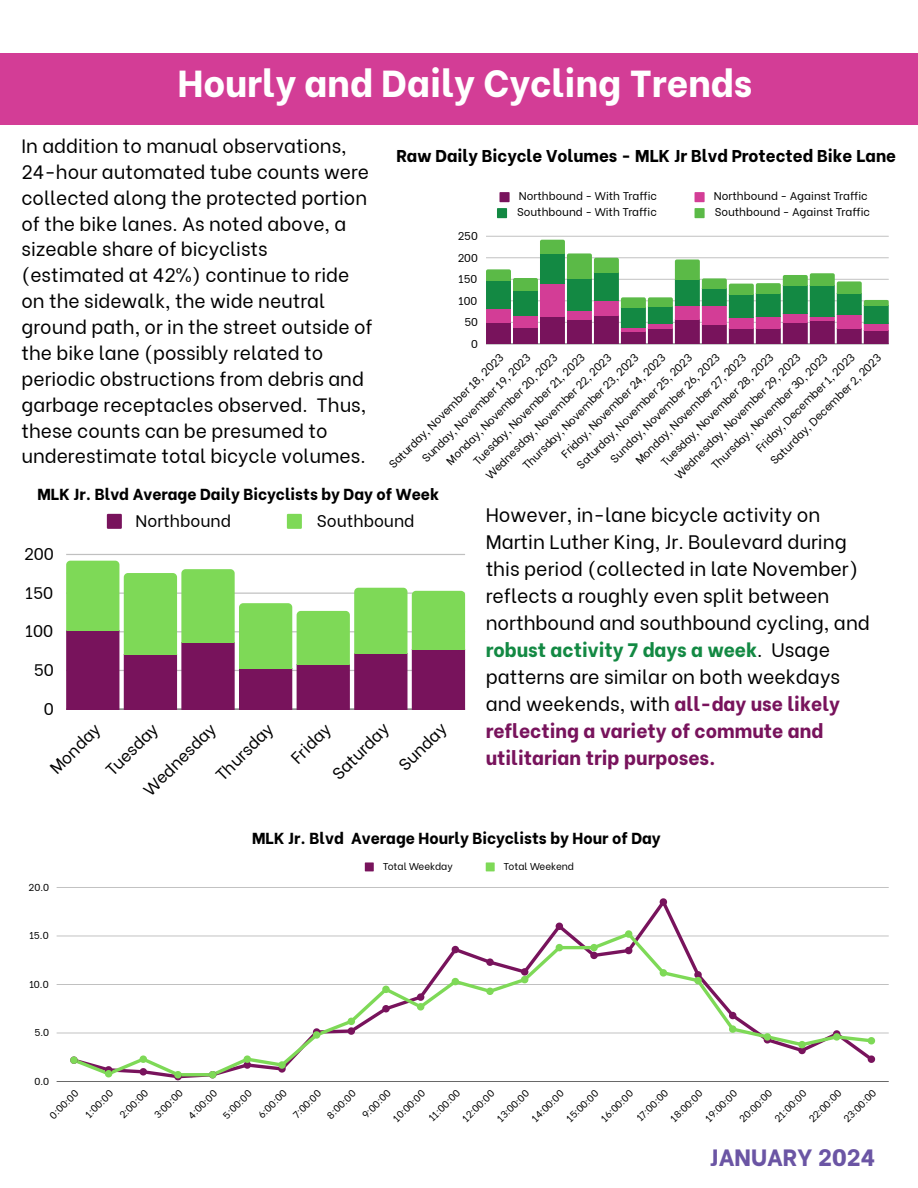
<style>
.page{position:relative;width:918px;height:1188px;background:#fff}
.page>*{position:absolute;margin:0;border:0;box-sizing:border-box;transform-origin:0 0}
.t1{font:800 37.5px "Be Vietnam";color:#fff}
.t2{font:800 23.55px "Be Vietnam";color:#6b55a4}
.t3{font:19.5px/27px "Be Vietnam";color:#000}
.t4{font:19.2px/25.8px "Be Vietnam";color:#000}
.t5{font:800 17.1px "Be Vietnam";color:#000}
.t6{font:16.65px "Be Vietnam";color:#000}
.t7{font:800 15.9px "Be Vietnam";color:#000}
.t8{font:11.25px "Be Vietnam";color:#000}
.t9{font:9.9px "Be Vietnam";color:#000}
.s1{font-weight:800;color:#138943}
.s2{font-weight:800;color:#78135c}
</style>
<div class="page">
<div style="left:0;top:54px;width:918px;height:71px;background:#d33d96"></div>
<svg style="left:107px;top:514px;width:15px;height:15px"></svg>
<svg style="left:287px;top:514px;width:15px;height:15px"></svg>
<hr style="left:66px;top:554px;width:399px;height:1px;background:#000">
<hr style="left:66px;top:708px;width:399px;height:2px;background:#000">
<svg style="left:66px;top:561px;width:399px;height:148px"></svg>
<svg style="left:365px;top:862px;width:9px;height:9px"></svg>
<svg style="left:486px;top:862px;width:9px;height:9px"></svg>
<hr style="left:57px;top:1033px;width:832px;height:1px;background:#000">
<hr style="left:57px;top:984px;width:832px;height:1px;background:#000">
<hr style="left:57px;top:936px;width:832px;height:1px;background:#000">
<hr style="left:57px;top:887px;width:832px;height:1px;background:#000">
<hr style="left:57px;top:1081px;width:832px;height:1px;background:#000">
<svg style="left:70px;top:898px;width:806px;height:182px"></svg>
<svg style="left:500px;top:192px;width:10px;height:10px"></svg>
<svg style="left:695px;top:192px;width:10px;height:10px"></svg>
<svg style="left:497px;top:208px;width:10px;height:10px"></svg>
<svg style="left:695px;top:208px;width:10px;height:10px"></svg>
<hr style="left:486px;top:236px;width:403px;height:1px;background:#000">
<svg style="left:486px;top:240px;width:403px;height:104px"></svg>
<p class="t1" style="left:178px;top:53px;width:576px">Hourly and Daily Cycling Trends</p>
<p class="t4" style="left:21px;top:131px;width:353px">In addition to manual observations, 24-hour automated tube counts were collected along the protected portion of the bike lanes. As noted above, a sizeable share of bicyclists (estimated at 42%) continue to ride on the sidewalk, the wide neutral ground path, or in the street outside of the bike lane (possibly related to periodic obstructions from debris and garbage receptacles observed. Thus, these counts can be presumed to underestimate total bicycle volumes.</p>
<p class="t5" style="left:397px;top:142px;width:501px">Raw Daily Bicycle Volumes - MLK Jr Blvd Protected Bike Lane</p>
<p class="t8" style="left:458px;top:227px;width:22px">250</p>
<p class="t8" style="left:458px;top:248px;width:22px">200</p>
<p class="t8" style="left:458px;top:270px;width:21px">150</p>
<p class="t8" style="left:458px;top:291px;width:21px">100</p>
<p class="t8" style="left:464px;top:313px;width:15px">50</p>
<p class="t8" style="left:471px;top:334px;width:8px">0</p>
<p class="t8" style="left:519px;top:187px;width:140px">Northbound - With Traffic</p>
<p class="t8" style="left:714px;top:187px;width:155px">Northbound - Against Traffic</p>
<p class="t8" style="left:517px;top:203px;width:141px">Southbound - With Traffic</p>
<p class="t8" style="left:715px;top:203px;width:157px">Southbound - Against Traffic</p>
<p class="t8" style="left:606px;top:454px;width:151px;rotate:-45deg">Sunday, November 26, 2023</p>
<p class="t8" style="left:751px;top:443px;width:136px;rotate:-45deg">Friday, December 1, 2023</p>
<p class="t8" style="left:469px;top:456px;width:154px;rotate:-45deg">Tuesday, November 21, 2023</p>
<p class="t8" style="left:707px;top:461px;width:160px;rotate:-45deg">Thursday, November 30, 2023</p>
<p class="t8" style="left:670px;top:470px;width:174px;rotate:-45deg">Wednesday, November 29, 2023</p>
<p class="t8" style="left:656px;top:457px;width:155px;rotate:-45deg">Tuesday, November 28, 2023</p>
<p class="t8" style="left:481px;top:470px;width:174px;rotate:-45deg">Wednesday, November 22, 2023</p>
<p class="t8" style="left:442px;top:456px;width:153px;rotate:-45deg">Monday, November 20, 2023</p>
<p class="t8" style="left:557px;top:449px;width:143px;rotate:-45deg">Friday, November 24, 2023</p>
<p class="t8" style="left:518px;top:461px;width:160px;rotate:-45deg">Thursday, November 23, 2023</p>
<p class="t8" style="left:384px;top:460px;width:158px;rotate:-45deg">Saturday, November 18, 2023</p>
<p class="t8" style="left:417px;top:454px;width:150px;rotate:-45deg">Sunday, November 19, 2023</p>
<p class="t8" style="left:766px;top:456px;width:153px;rotate:-45deg">Saturday, December 2, 2023</p>
<p class="t8" style="left:631px;top:456px;width:153px;rotate:-45deg">Monday, November 27, 2023</p>
<p class="t8" style="left:572px;top:461px;width:159px;rotate:-45deg">Saturday, November 25, 2023</p>
<p class="t7" style="left:37px;top:481px;width:403px">MLK Jr. Blvd Average Daily Bicyclists by Day of Week</p>
<h3 class="t6" style="left:24px;top:540px;width:31px">200</h3>
<h3 class="t6" style="left:25px;top:579px;width:30px">150</h3>
<h3 class="t6" style="left:25px;top:618px;width:30px">100</h3>
<h3 class="t6" style="left:34px;top:656px;width:22px">50</h3>
<h3 class="t6" style="left:44px;top:695px;width:12px">0</h3>
<h3 class="t6" style="left:136px;top:507px;width:97px">Northbound</h3>
<h3 class="t6" style="left:317px;top:507px;width:99px">Southbound</h3>
<h3 class="t6" style="left:325px;top:767px;width:74px;rotate:-45deg">Saturday</h3>
<h3 class="t6" style="left:392px;top:758px;width:61px;rotate:-45deg">Sunday</h3>
<h3 class="t6" style="left:137px;top:783px;width:95px;rotate:-45deg">Wednesday</h3>
<h3 class="t6" style="left:209px;top:768px;width:75px;rotate:-45deg">Thursday</h3>
<h3 class="t6" style="left:284px;top:751px;width:50px;rotate:-45deg">Friday</h3>
<h3 class="t6" style="left:43px;top:761px;width:65px;rotate:-45deg">Monday</h3>
<h3 class="t6" style="left:99px;top:763px;width:67px;rotate:-45deg">Tuesday</h3>
<h1 class="t3" style="left:486px;top:499px;width:386px">However, in-lane bicycle activity on Martin Luther King, Jr. Boulevard during this period (collected in late November) reflects a roughly even split between northbound and southbound cycling, and <span class="s1">robust activity 7 days a week</span>. Usage patterns are similar on both weekdays and weekends, with <span class="s2">all-day use likely reflecting a variety of commute and utilitarian trip purposes.</span></h1>
<h2 class="t7" style="left:252px;top:825px;width:410px">MLK Jr. Blvd Average Hourly Bicyclists by Hour of Day</h2>
<p class="t9" style="left:29px;top:879px;width:22px">20.0</p>
<p class="t9" style="left:29px;top:928px;width:21px">15.0</p>
<p class="t9" style="left:29px;top:976px;width:21px">10.0</p>
<p class="t9" style="left:35px;top:1025px;width:16px">5.0</p>
<p class="t9" style="left:35px;top:1073px;width:16px">0.0</p>
<p class="t9" style="left:383px;top:858px;width:72px">Total Weekday</p>
<p class="t9" style="left:504px;top:858px;width:72px">Total Weekend</p>
<p class="t9" style="left:45px;top:1111px;width:37px;rotate:-45deg">0:00:00</p>
<p class="t9" style="left:81px;top:1110px;width:36px;rotate:-45deg">1:00:00</p>
<p class="t9" style="left:115px;top:1111px;width:37px;rotate:-45deg">2:00:00</p>
<p class="t9" style="left:150px;top:1111px;width:37px;rotate:-45deg">3:00:00</p>
<p class="t9" style="left:184px;top:1111px;width:37px;rotate:-45deg">4:00:00</p>
<p class="t9" style="left:219px;top:1111px;width:37px;rotate:-45deg">5:00:00</p>
<p class="t9" style="left:254px;top:1111px;width:37px;rotate:-45deg">6:00:00</p>
<p class="t9" style="left:289px;top:1110px;width:37px;rotate:-45deg">7:00:00</p>
<p class="t9" style="left:323px;top:1111px;width:38px;rotate:-45deg">8:00:00</p>
<p class="t9" style="left:358px;top:1111px;width:37px;rotate:-45deg">9:00:00</p>
<p class="t9" style="left:389px;top:1115px;width:42px;rotate:-45deg">10:00:00</p>
<p class="t9" style="left:424px;top:1114px;width:41px;rotate:-45deg">11:00:00</p>
<p class="t9" style="left:458px;top:1115px;width:42px;rotate:-45deg">12:00:00</p>
<p class="t9" style="left:493px;top:1115px;width:42px;rotate:-45deg">13:00:00</p>
<p class="t9" style="left:528px;top:1115px;width:42px;rotate:-45deg">14:00:00</p>
<p class="t9" style="left:562px;top:1115px;width:42px;rotate:-45deg">15:00:00</p>
<p class="t9" style="left:597px;top:1115px;width:42px;rotate:-45deg">16:00:00</p>
<p class="t9" style="left:632px;top:1114px;width:41px;rotate:-45deg">17:00:00</p>
<p class="t9" style="left:666px;top:1115px;width:42px;rotate:-45deg">18:00:00</p>
<p class="t9" style="left:701px;top:1115px;width:42px;rotate:-45deg">19:00:00</p>
<p class="t9" style="left:735px;top:1115px;width:43px;rotate:-45deg">20:00:00</p>
<p class="t9" style="left:770px;top:1115px;width:42px;rotate:-45deg">21:00:00</p>
<p class="t9" style="left:805px;top:1115px;width:43px;rotate:-45deg">22:00:00</p>
<p class="t9" style="left:839px;top:1115px;width:43px;rotate:-45deg">23:00:00</p>
<h2 class="t2" style="left:710px;top:1138px;width:167px">JANUARY 2024</h2>
</div>
